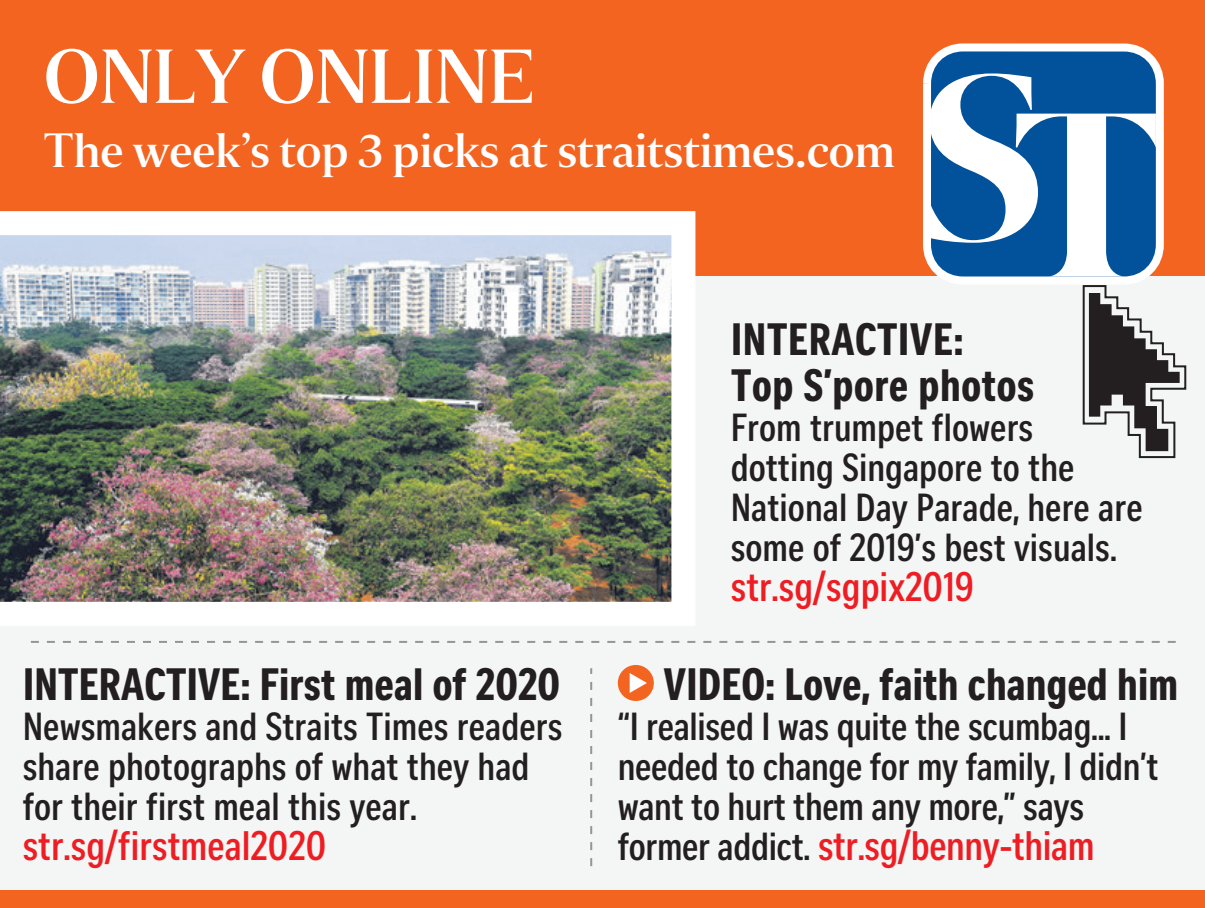
<style>
.page{position:relative;width:1205px;height:908px;background:#fff}
.page>*{position:absolute;margin:0;border:0;box-sizing:border-box;transform-origin:0 0}
.t1{font:76px "Selane ST Thirty";color:#fff}
.t2{font:48px "Selane ST Thirty";color:#fff}
.t3{font:44px/46px "Curator Head Cond ST Bold";letter-spacing:-.01em;color:#231f20}
.t4{font:700 40px "Curator Head Cond ST Semi";color:#ee1d23}
.t5{font:700 38px/40px "Curator Head Cond ST Semi";color:#231f20}
.s1{font-size:38px;color:#231f20}
</style>
<div class="page">
<div style="left:0;top:0;width:1204px;height:907px;background:#f36421"></div>
<div style="left:0;top:276px;width:1204px;height:612px;background:#f3f6f4"></div>
<svg style="left:1082px;top:292px;width:104px;height:167px"></svg>
<svg style="left:923px;top:43px;width:241px;height:249px"></svg>
<svg style="left:930px;top:51px;width:225px;height:22px;background:#1c61a2"></svg>
<svg style="left:930px;top:73px;width:225px;height:203px;background:#578cbc"></svg>
<svg style="left:31px;top:641px;width:1145px;height:1px"></svg>
<svg style="left:590px;top:668px;width:2px;height:197px"></svg>
<div style="left:617px;top:664px;width:36px;height:36px;background:#f36421;border-radius:50%"></div>
<svg style="left:629px;top:673px;width:18px;height:19px"></svg>
<img style="left:0;top:211px;width:695px;height:414px">
<h1 class="t1" style="left:43px;top:32px;width:493px">ONLY ONLINE</h1>
<p class="t2" style="left:43px;top:122px;width:852px">The week’s top 3 picks at straitstimes.com</p>
<p class="t3" style="left:23px;top:661px;width:539px">INTERACTIVE: First meal of 2020</p>
<p class="t5" style="left:23px;top:706px;width:541px">Newsmakers and Straits Times readers share photographs of what they had for their first meal this year.</p>
<p class="t4" style="left:23px;top:823px;width:305px">str.sg/firstmeal2020</p>
<p class="t3" style="left:730px;top:317px;width:305px">INTERACTIVE:<br>Top S’pore photos</p>
<p class="t5" style="left:730px;top:408px;width:413px">From trumpet flowers dotting Singapore to the<br>National Day Parade, here are some of 2019’s best visuals.</p>
<p class="t4" style="left:730px;top:565px;width:245px">str.sg/sgpix2019</p>
<p class="t3" style="left:663px;top:661px;width:516px">VIDEO: Love, faith changed him</p>
<p class="t5" style="left:617px;top:706px;width:542px">“I realised I was quite the scumbag... I needed to change for my family, I didn’t want to hurt them any more,” says</p>
<p class="t4" style="left:617px;top:823px;width:478px"><span class="s1">former addict.</span> str.sg/benny-thiam</p>
</div>
